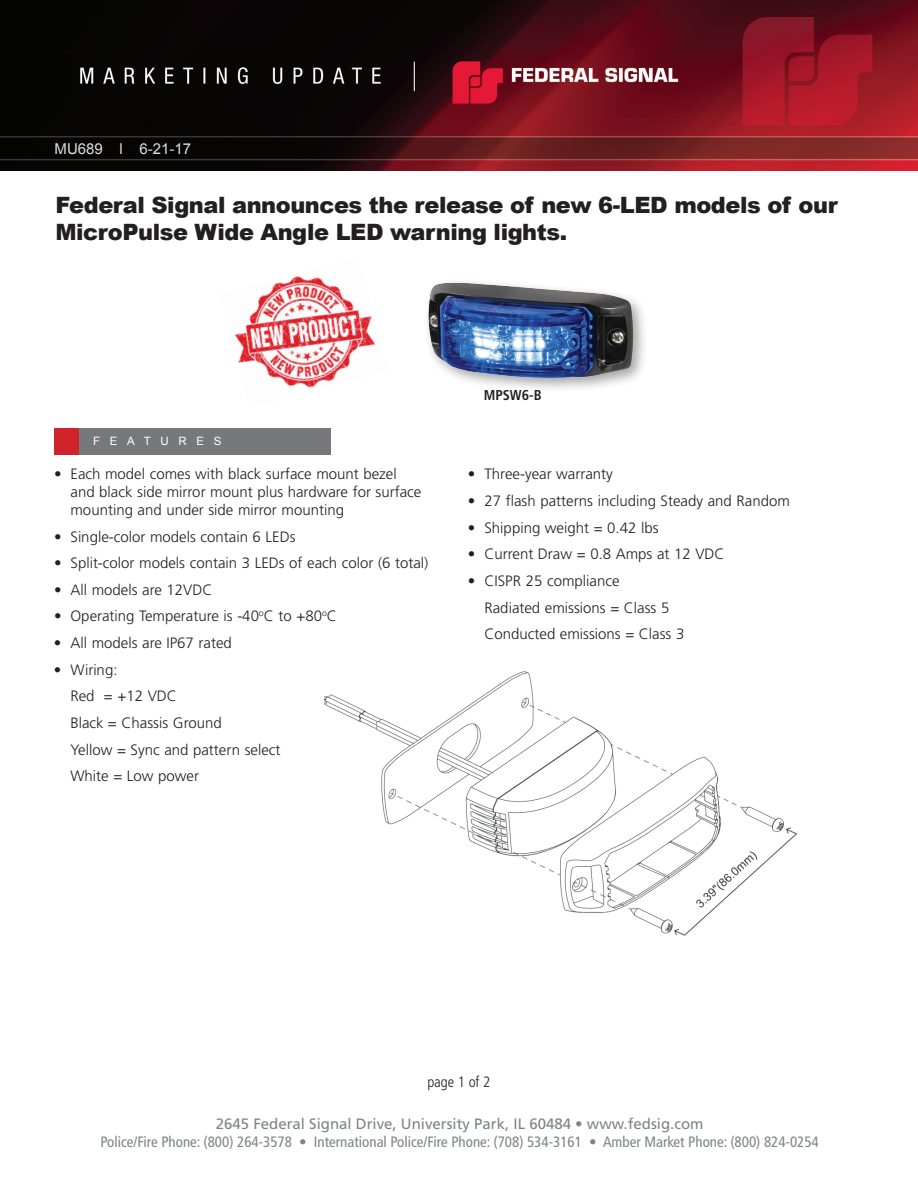
<style>
.page{position:relative;width:918px;height:1188px;background:#fff}
.page>*{position:absolute;margin:0;border:0;box-sizing:border-box;transform-origin:0 0}
.t1{font:900 22.5px/27px "Arial";letter-spacing:-.02em;color:#231f20}
.t2{font:300 15px/26.7px "Frutiger";color:#231f20}
.t3{font:condensed 15px "Frutiger";color:#808384}
.t4{font:15px "Frutiger";color:#808384}
.t5{font:15px "Arial";color:#dcdddf}
.t6{font:300 condensed 15px "Frutiger";color:#231f20}
.t7{font:700 condensed 14.25px "Frutiger";color:#231f20}
.t8{font:11.55px "Arial";letter-spacing:.85em;color:#fff}
</style>
<div class="page">
<img style="left:234px;top:276px;width:141px;height:112px">
<img style="left:0;top:0;width:918px;height:171px">
<div style="left:54px;top:428px;width:26px;height:27px;background:#d1232a"></div>
<div style="left:79px;top:428px;width:251px;height:27px;background:#76787b"></div>
<div style="left:423px;top:277px;width:226px;height:117px;background:#231f20;opacity:.4"></div>
<img style="left:428px;top:283px;width:205px;height:95px">
<img style="left:324px;top:671px;width:473px;height:265px">
<p class="t5" style="left:55px;top:139px;width:138px">MU689 l 6-21-17</p>
<h1 class="t1" style="left:56px;top:191px;width:784px">Federal Signal announces the release of new 6-LED models of our<br>MicroPulse Wide Angle LED warning lights.</h1>
<p class="t8" style="left:93px;top:433px;width:130px">FEATURES</p>
<p class="t2" style="left:70px;top:465px;width:352px;line-height:18px;text-indent:-16px">• Each model comes with black surface mount bezel and black side mirror mount plus hardware for surface mounting and under side mirror mounting</p>
<p class="t2" style="left:54px;top:523px;width:243px">• Single-color models contain 6 LEDs</p>
<p class="t2" style="left:54px;top:550px;width:376px">• Split-color models contain 3 LEDs of each color (6 total)</p>
<p class="t2" style="left:54px;top:576px;width:160px">• All models are 12VDC</p>
<p class="t2" style="left:54px;top:603px;width:284px">• Operating Temperature is -40<sup>o</sup>C to +80<sup>o</sup>C</p>
<p class="t2" style="left:54px;top:630px;width:179px">• All models are IP67 rated</p>
<p class="t2" style="left:70px;top:656px;width:211px;text-indent:-16px">• Wiring:<br>Red = +12 VDC<br>Black = Chassis Ground<br>Yellow = Sync and pattern select<br>White = Low power</p>
<p class="t7" style="left:484px;top:387px;width:59px">MPSW6-B</p>
<p class="t2" style="left:468px;top:461px;width:146px">• Three-year warranty</p>
<p class="t2" style="left:468px;top:487px;width:323px">• 27 flash patterns including Steady and Random</p>
<p class="t2" style="left:468px;top:514px;width:192px">• Shipping weight = 0.42 lbs</p>
<p class="t2" style="left:468px;top:541px;width:258px">• Current Draw = 0.8 Amps at 12 VDC</p>
<p class="t2" style="left:484px;top:567px;width:201px;text-indent:-16px">• CISPR 25 compliance<br>Radiated emissions = Class 5<br>Conducted emissions = Class 3</p>
<p class="t6" style="left:427px;top:1073px;width:64px">page 1 of 2</p>
<p class="t4" style="left:216px;top:1115px;width:489px">2645 Federal Signal Drive, University Park, IL 60484 • www.fedsig.com</p>
<p class="t3" style="left:101px;top:1134px;width:720px">Police/Fire Phone: (800) 264-3578 • International Police/Fire Phone: (708) 534-3161 • Amber Market Phone: (800) 824-0254</p>
</div>
